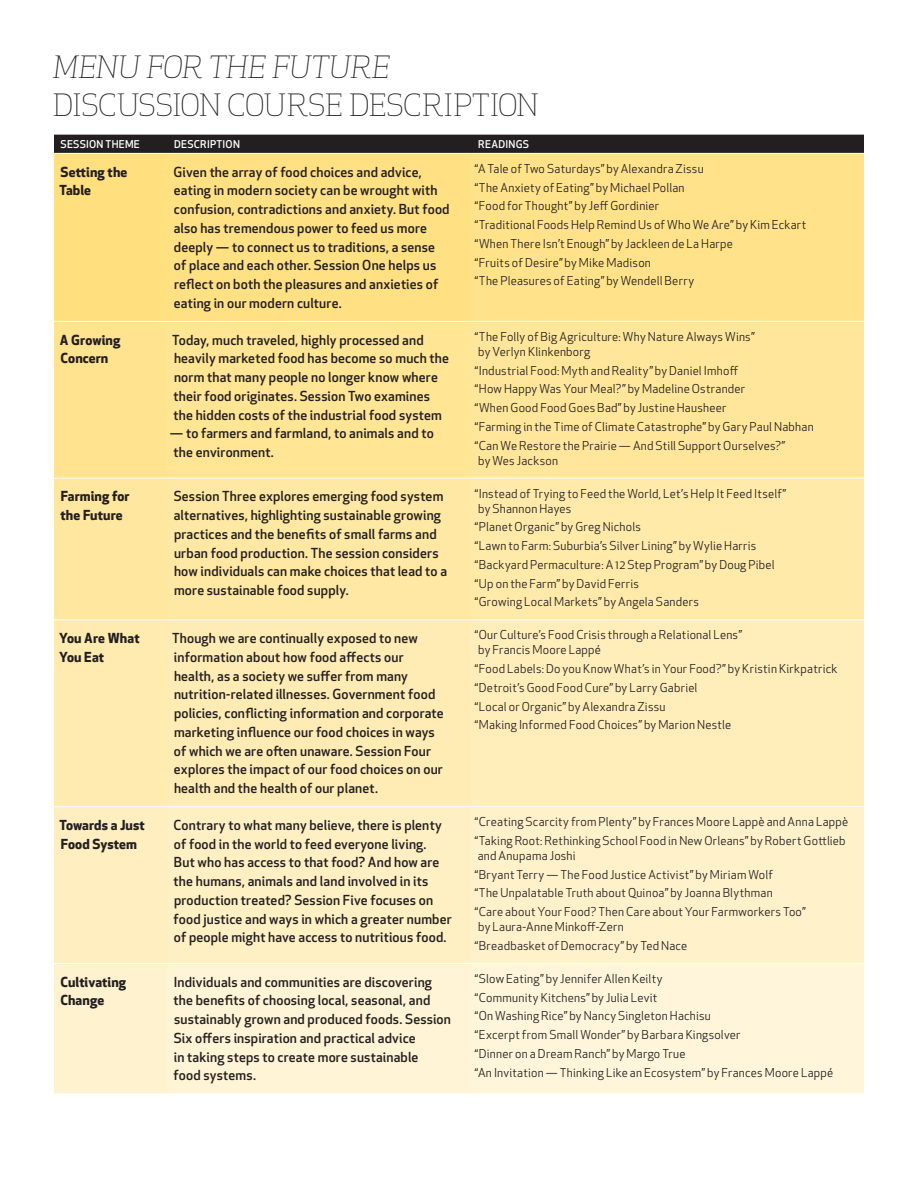
<style>
.page{position:relative;width:918px;height:1188px;background:#fff}
.page>*{position:absolute;margin:0;border:0;box-sizing:border-box;transform-origin:0 0}
.t1{font:300 30px/37.5px "Apex Serif";letter-spacing:-.01em;color:#231f20}
.Course___Description{font:500 13.5px/18.8px "Apex New";letter-spacing:.015em;color:#231f20}
.Course___Session_The{font:700 13.5px/18.8px "Apex New";letter-spacing:.01em;color:#231f20}
.Course___Readings__H{font:12px/15px "Apex New";letter-spacing:.02em;color:#231f20}
.Course___Table_Head{font:500 10.5px "Apex New";letter-spacing:.025em;color:#fff}
.s1{font-style:italic}
</style>
<div class="page">
<div style="left:54px;top:135px;width:810px;height:18px;background:#231f20"></div>
<div style="left:54px;top:153px;width:113px;height:168px;background:#ffdf7e"></div>
<div style="left:167px;top:153px;width:305px;height:168px;background:#ffe083"></div>
<div style="left:472px;top:153px;width:392px;height:168px;background:#ffe289"></div>
<div style="left:54px;top:321px;width:113px;height:157px;background:#ffe38f"></div>
<div style="left:167px;top:321px;width:305px;height:157px;background:#ffe594"></div>
<div style="left:472px;top:321px;width:392px;height:157px;background:#ffe69a"></div>
<div style="left:54px;top:478px;width:113px;height:142px;background:#ffe79f"></div>
<div style="left:167px;top:478px;width:305px;height:142px;background:#ffe8a4"></div>
<div style="left:472px;top:478px;width:392px;height:142px;background:#ffeaaa"></div>
<div style="left:54px;top:620px;width:113px;height:187px;background:#ffebaf"></div>
<div style="left:167px;top:620px;width:305px;height:187px;background:#ffecb4"></div>
<div style="left:472px;top:620px;width:392px;height:187px;background:#ffeeba"></div>
<div style="left:54px;top:807px;width:113px;height:156px;background:#ffeebf"></div>
<div style="left:167px;top:807px;width:305px;height:156px;background:#fff0c4"></div>
<div style="left:472px;top:807px;width:392px;height:156px;background:#fff1ca"></div>
<div style="left:54px;top:963px;width:113px;height:131px;background:#fff2cf"></div>
<div style="left:167px;top:963px;width:305px;height:131px;background:#fff4d5"></div>
<div style="left:472px;top:963px;width:392px;height:131px;background:#fff5da"></div>
<hr style="left:54px;top:153px;width:113px;height:1px;background:#fff">
<hr style="left:167px;top:153px;width:305px;height:1px;background:#fff">
<hr style="left:472px;top:153px;width:392px;height:1px;background:#fff">
<hr style="left:54px;top:321px;width:113px;height:1px;background:#fff">
<hr style="left:167px;top:321px;width:305px;height:1px;background:#fff">
<hr style="left:472px;top:321px;width:392px;height:1px;background:#fff">
<hr style="left:54px;top:478px;width:113px;height:1px;background:#fff">
<hr style="left:167px;top:478px;width:305px;height:1px;background:#fff">
<hr style="left:472px;top:478px;width:392px;height:1px;background:#fff">
<hr style="left:54px;top:620px;width:113px;height:1px;background:#fff">
<hr style="left:167px;top:620px;width:305px;height:1px;background:#fff">
<hr style="left:472px;top:620px;width:392px;height:1px;background:#fff">
<hr style="left:54px;top:806px;width:113px;height:1px;background:#fff">
<hr style="left:167px;top:806px;width:305px;height:1px;background:#fff">
<hr style="left:472px;top:806px;width:392px;height:1px;background:#fff">
<hr style="left:54px;top:963px;width:113px;height:1px;background:#fff">
<hr style="left:167px;top:963px;width:305px;height:1px;background:#fff">
<hr style="left:472px;top:963px;width:392px;height:1px;background:#fff">
<p class="t1" style="left:53px;top:48px;width:488px"><span class="s1">MENU FOR THE FUTURE<br></span>DISCUSSION COURSE DESCRIPTION</p>
<p class="Course___Table_Head" style="left:61px;top:137px;width:81px">SESSION THEME</p>
<p class="Course___Table_Head" style="left:174px;top:137px;width:67px">DESCRIPTION</p>
<p class="Course___Table_Head" style="left:478px;top:137px;width:52px">READINGS</p>
<p class="Course___Session_The" style="left:59px;top:162px;width:70px">Setting the<br>Table</p>
<p class="Course___Description" style="left:174px;top:162px;width:278px">Given the array of food choices and advice, eating in modern society can be wrought with confusion, contradictions and anxiety. But food also has tremendous power to feed us more deeply — to connect us to traditions, a sense of place and each other. Session One helps us reflect on both the pleasures and anxieties of eating in our modern culture.</p>
<p class="Course___Readings__H" style="left:475px;top:161px;width:230px">“A Tale of Two Saturdays” by Alexandra Zissu</p>
<p class="Course___Readings__H" style="left:475px;top:180px;width:211px">“The Anxiety of Eating” by Michael Pollan</p>
<p class="Course___Readings__H" style="left:475px;top:199px;width:186px">“Food for Thought” by Jeff Gordinier</p>
<p class="Course___Readings__H" style="left:475px;top:217px;width:333px">“Traditional Foods Help Remind Us of Who We Are” by Kim Eckart</p>
<p class="Course___Readings__H" style="left:475px;top:236px;width:260px">“When There Isn’t Enough” by Jackleen de La Harpe</p>
<p class="Course___Readings__H" style="left:475px;top:255px;width:178px">“Fruits of Desire” by Mike Madison</p>
<p class="Course___Readings__H" style="left:475px;top:274px;width:221px">“The Pleasures of Eating” by Wendell Berry</p>
<p class="Course___Session_The" style="left:60px;top:330px;width:62px">A Growing<br>Concern</p>
<p class="Course___Description" style="left:172px;top:330px;width:279px">Today, much traveled, highly processed and heavily marketed food has become so much the norm that many people no longer know where their food originates. Session Two examines the hidden costs of the industrial food system</p>
<p class="Course___Description" style="left:170px;top:424px;width:266px">— to farmers and farmland, to animals and to the environment.</p>
<p class="Course___Readings__H" style="left:475px;top:329px;width:281px">“The Folly of Big Agriculture: Why Nature Always Wins” by Verlyn Klinkenborg</p>
<p class="Course___Readings__H" style="left:475px;top:363px;width:265px">“Industrial Food: Myth and Reality” by Daniel Imhoff</p>
<p class="Course___Readings__H" style="left:475px;top:382px;width:272px">“How Happy Was Your Meal?” by Madeline Ostrander</p>
<p class="Course___Readings__H" style="left:475px;top:400px;width:253px">“When Good Food Goes Bad” by Justine Hausheer</p>
<p class="Course___Readings__H" style="left:475px;top:419px;width:340px">“Farming in the Time of Climate Catastrophe” by Gary Paul Nabhan</p>
<p class="Course___Readings__H" style="left:475px;top:438px;width:312px">“Can We Restore the Prairie — And Still Support Ourselves?” by Wes Jackson</p>
<p class="Course___Session_The" style="left:61px;top:486px;width:71px">Farming for the Future</p>
<p class="Course___Description" style="left:174px;top:487px;width:275px">Session Three explores emerging food system alternatives, highlighting sustainable growing practices and the benefits of small farms and urban food production. The session considers how individuals can make choices that lead to a more sustainable food supply.</p>
<p class="Course___Readings__H" style="left:475px;top:486px;width:313px">“Instead of Trying to Feed the World, Let’s Help It Feed Itself” by Shannon Hayes</p>
<p class="Course___Readings__H" style="left:475px;top:520px;width:168px">“Planet Organic” by Greg Nichols</p>
<p class="Course___Readings__H" style="left:475px;top:538px;width:283px">“Lawn to Farm: Suburbia’s Silver Lining” by Wylie Harris</p>
<p class="Course___Readings__H" style="left:475px;top:557px;width:301px">“Backyard Permaculture: A 12 Step Program” by Doug Pibel</p>
<p class="Course___Readings__H" style="left:475px;top:576px;width:166px">“Up on the Farm” by David Ferris</p>
<p class="Course___Readings__H" style="left:475px;top:595px;width:226px">“Growing Local Markets” by Angela Sanders</p>
<p class="Course___Session_The" style="left:59px;top:628px;width:82px">You Are What<br>You Eat</p>
<p class="Course___Description" style="left:172px;top:629px;width:273px">Though we are continually exposed to new information about how food affects our health, as a society we suffer from many nutrition-related illnesses. Government food policies, conflicting information and corporate marketing influence our food choices in ways of which we are often unaware. Session Four explores the impact of our food choices on our health and the health of our planet.</p>
<p class="Course___Readings__H" style="left:475px;top:628px;width:269px">“Our Culture’s Food Crisis through a Relational Lens” by Francis Moore Lappé</p>
<p class="Course___Readings__H" style="left:475px;top:661px;width:364px">“Food Labels: Do you Know What’s in Your Food?” by Kristin Kirkpatrick</p>
<p class="Course___Readings__H" style="left:475px;top:680px;width:224px">“Detroit’s Good Food Cure” by Larry Gabriel</p>
<p class="Course___Readings__H" style="left:475px;top:699px;width:192px">“Local or Organic” by Alexandra Zissu</p>
<p class="Course___Readings__H" style="left:475px;top:718px;width:258px">“Making Informed Food Choices” by Marion Nestle</p>
<p class="Course___Session_The" style="left:59px;top:815px;width:87px">Towards a Just<br>Food System</p>
<p class="Course___Description" style="left:174px;top:815px;width:280px">Contrary to what many believe, there is plenty of food in the world to feed everyone living.<br>But who has access to that food? And how are the humans, animals and land involved in its production treated? Session Five focuses on food justice and ways in which a greater number of people might have access to nutritious food.</p>
<p class="Course___Readings__H" style="left:475px;top:814px;width:375px">“Creating Scarcity from Plenty” by Frances Moore Lappè and Anna Lappè</p>
<p class="Course___Readings__H" style="left:475px;top:833px;width:372px">“Taking Root: Rethinking School Food in New Orleans” by Robert Gottlieb and Anupama Joshi</p>
<p class="Course___Readings__H" style="left:475px;top:867px;width:300px">“Bryant Terry — The Food Justice Activist” by Miriam Wolf</p>
<p class="Course___Readings__H" style="left:475px;top:886px;width:299px">“The Unpalatable Truth about Quinoa” by Joanna Blythman</p>
<p class="Course___Readings__H" style="left:475px;top:904px;width:332px">“Care about Your Food? Then Care about Your Farmworkers Too” by Laura-Anne Minkoff-Zern</p>
<p class="Course___Readings__H" style="left:475px;top:938px;width:214px">“Breadbasket of Democracy” by Ted Nace</p>
<p class="Course___Session_The" style="left:60px;top:972px;width:67px">Cultivating<br>Change</p>
<p class="Course___Description" style="left:174px;top:972px;width:279px">Individuals and communities are discovering the benefits of choosing local, seasonal, and sustainably grown and produced foods. Session Six offers inspiration and practical advice<br>in taking steps to create more sustainable<br>food systems.</p>
<p class="Course___Readings__H" style="left:475px;top:971px;width:189px">“Slow Eating” by Jennifer Allen Keilty</p>
<p class="Course___Readings__H" style="left:475px;top:990px;width:184px">“Community Kitchens” by Julia Levit</p>
<p class="Course___Readings__H" style="left:475px;top:1009px;width:238px">“On Washing Rice” by Nancy Singleton Hachisu</p>
<p class="Course___Readings__H" style="left:475px;top:1027px;width:267px">“Excerpt from Small Wonder” by Barbara Kingsolver</p>
<p class="Course___Readings__H" style="left:475px;top:1046px;width:212px">“Dinner on a Dream Ranch” by Margo True</p>
<p class="Course___Readings__H" style="left:475px;top:1065px;width:360px">“An Invitation — Thinking Like an Ecosystem” by Frances Moore Lappé</p>
</div>
